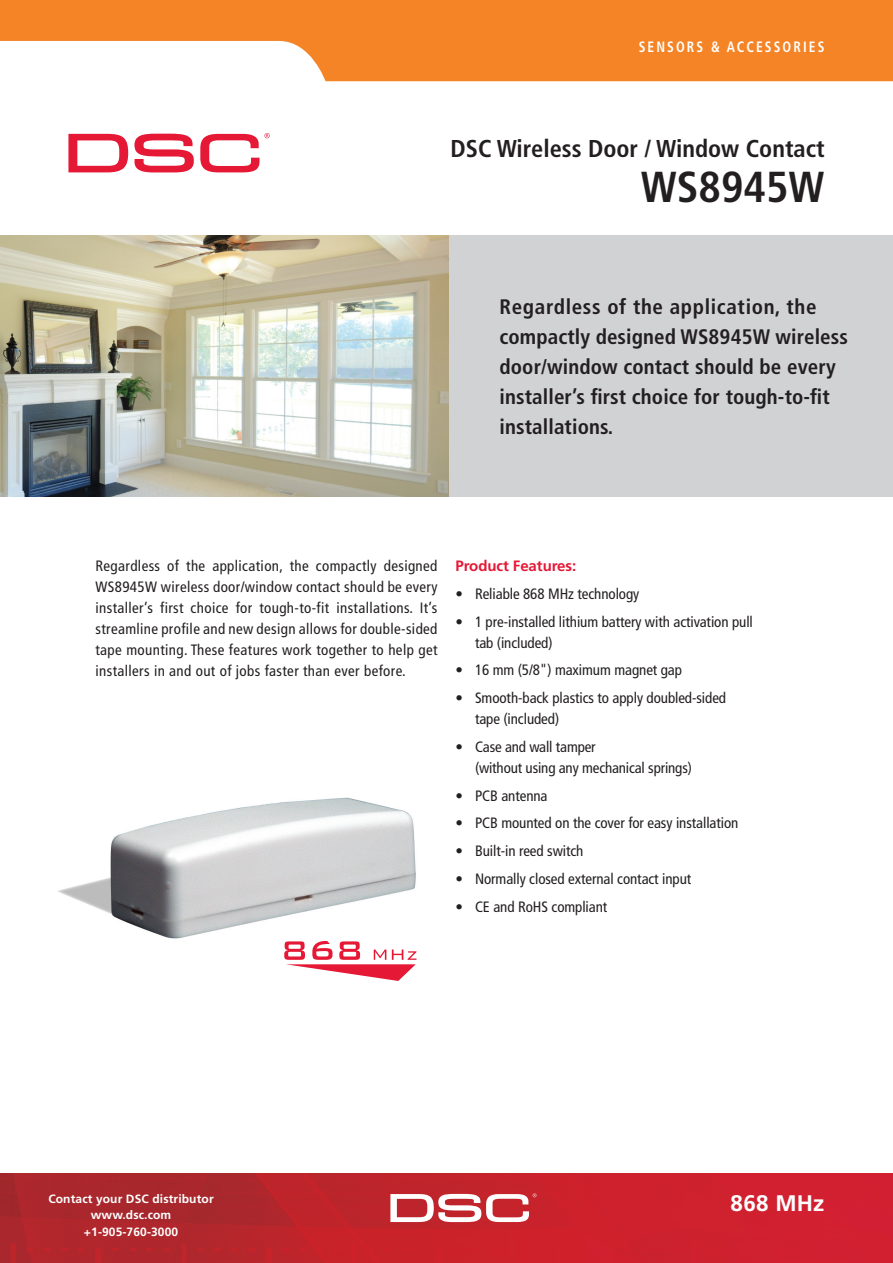
<style>
.page{position:relative;width:893px;height:1263px;background:#fff}
.page>*{position:absolute;margin:0;border:0;box-sizing:border-box;transform-origin:0 0}
.t1{font:700 condensed 43.35px "Frutiger";color:#231f20}
.t2{font:700 condensed 24.3px "Frutiger";color:#231f20}
.t3{font:700 22.5px "Frutiger";letter-spacing:.01em;color:#fff}
.t4{font:700 condensed 21px/30px "Frutiger";letter-spacing:.005em;color:#231f20}
.t5{font:condensed 15px/21px "Frutiger";letter-spacing:-.005em;color:#231f20}
.t6{font:700 condensed 15px "Frutiger";letter-spacing:.155em;color:#fff;scale:.9 1}
.t7{font:700 15px "Frutiger";letter-spacing:-.005em;color:#e51836}
.t8{font:700 12px/16.5px "Frutiger";letter-spacing:.01em;color:#fff;text-align:center}
</style>
<div class="page">
<img style="left:0;top:1173px;width:893px;height:90px">
<svg style="left:390px;top:1193px;width:146px;height:29px"></svg>
<svg style="left:0;top:0;width:893px;height:81px;fill:#f58427"></svg>
<div style="left:444px;top:235px;width:449px;height:261px;background:#d1d2d4"></div>
<svg style="left:68px;top:134px;width:60px;height:38px"></svg>
<svg style="left:134px;top:134px;width:60px;height:38px"></svg>
<svg style="left:200px;top:133px;width:70px;height:39px"></svg>
<img style="left:0;top:235px;width:448px;height:261px">
<img style="left:57px;top:797px;width:360px;height:163px">
<svg style="left:284px;top:941px;width:132px;height:40px"></svg>
<p class="t6" style="left:639px;top:38px;width:208px">sensors &amp; accessories</p>
<h2 class="t2" style="left:451px;top:134px;width:376px">DSC Wireless Door / Window Contact</h2>
<h1 class="t1" style="left:641px;top:161px;width:185px">WS8945W</h1>
<h3 class="t4" style="left:500px;top:292px;width:350px">Regardless of the application, the compactly designed WS8945W wireless door/window contact should be every installer’s first choice for tough-to-fit installations.</h3>
<p class="t5" style="left:95px;top:555px;width:344px;text-align:justify">Regardless of the application, the compactly designed WS8945W wireless door/window contact should be every installer’s first choice for tough-to-fit installations. It’s streamline profile and new design allows for double-sided tape mounting. These features work together to help get installers in and out of jobs faster than ever before.</p>
<p class="t7" style="left:455px;top:557px;width:122px">Product Features:</p>
<p class="t5" style="left:455px;top:583px;width:185px">• Reliable 868 MHz technology</p>
<p class="t5" style="left:475px;top:611px;width:279px;text-indent:-20px">• 1 pre-installed lithium battery with activation pull tab (included)</p>
<p class="t5" style="left:455px;top:660px;width:228px">• 16 mm (5/8") maximum magnet gap</p>
<p class="t5" style="left:475px;top:687px;width:253px;text-indent:-20px">• Smooth-back plastics to apply doubled-sided tape (included)</p>
<p class="t5" style="left:475px;top:736px;width:218px;text-indent:-20px">• Case and wall tamper<br>(without using any mechanical springs)</p>
<p class="t5" style="left:455px;top:785px;width:94px">• PCB antenna</p>
<p class="t5" style="left:455px;top:813px;width:284px">• PCB mounted on the cover for easy installation</p>
<p class="t5" style="left:455px;top:840px;width:130px">• Built-in reed switch</p>
<p class="t5" style="left:455px;top:868px;width:237px">• Normally closed external contact input</p>
<p class="t5" style="left:455px;top:896px;width:153px">• CE and RoHS compliant</p>
<p class="t8" style="left:48px;top:1190px;width:167px">Contact your DSC distributor www.dsc.com +1-905-760-3000</p>
<h3 class="t3" style="left:731px;top:1190px;width:95px">868 MHz</h3>
</div>
